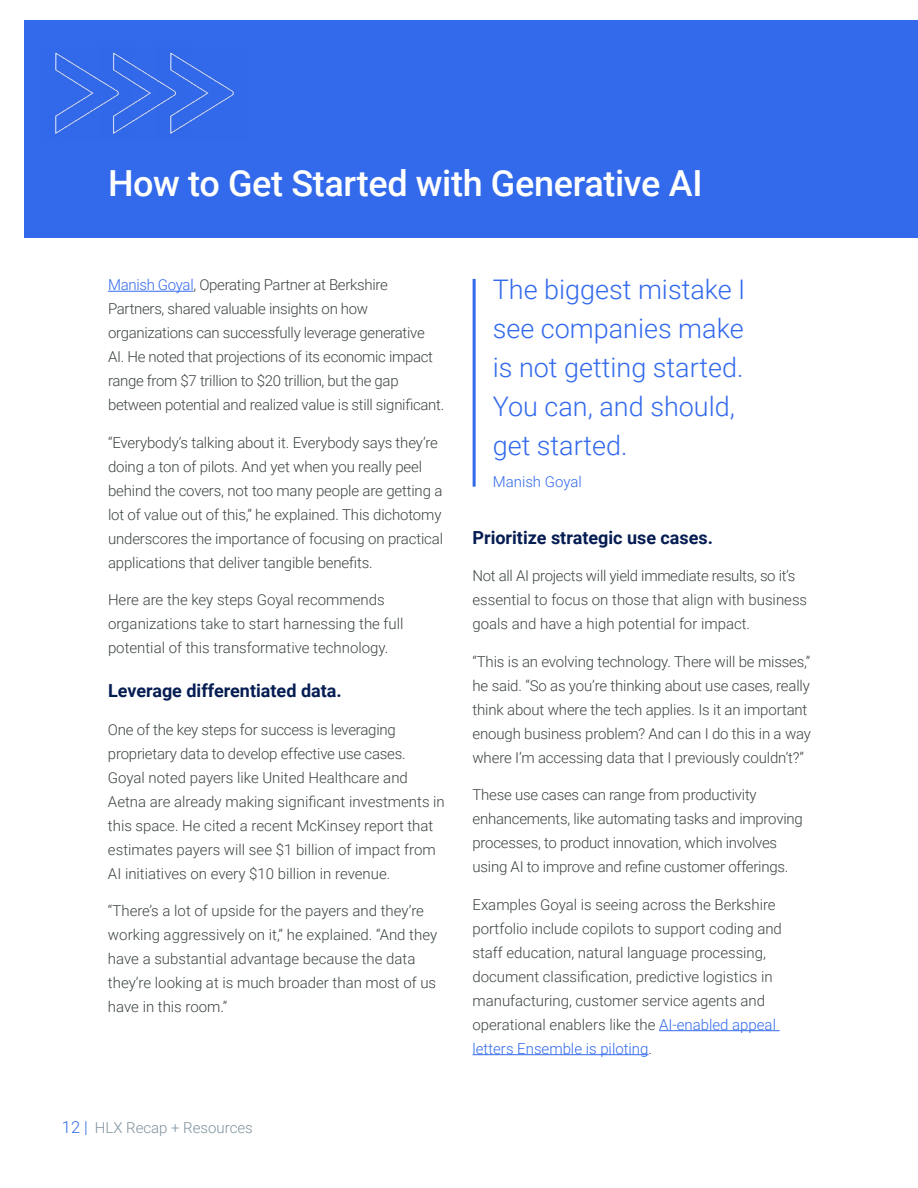
<style>
.page{position:relative;width:918px;height:1188px;background:#fff}
.page>*{position:absolute;margin:0;border:0;box-sizing:border-box;transform-origin:0 0}
.t1{font:500 36px "Roboto";letter-spacing:-.01em;color:#fff}
.t2{font:300 27px/39px "Roboto";color:#336aec}
.t3{font:700 18px "Roboto";color:#061d53}
.t4{font:300 15px/24px "Roboto";letter-spacing:-.01em;color:#3c4541}
.t5{font:300 15px "Roboto";color:#7f929d}
.t6{font:300 15px "Roboto";color:#336aec}
.s1{color:#336aec}
.s2{font-size:16.5px;color:#336aec}
</style>
<div class="page">
<div style="left:0;top:0;width:918px;height:238px;background:#336aec"></div>
<hr style="left:108px;top:291px;width:85px;height:1px;background:#336aec">
<hr style="left:473px;top:279px;width:3px;height:208px;background:#336aec">
<hr style="left:659px;top:1030px;width:121px;height:1px;background:#336aec">
<hr style="left:472px;top:1054px;width:177px;height:1px;background:#336aec">
<img style="left:54px;top:52px;width:45px;height:82px">
<img style="left:99px;top:52px;width:58px;height:82px">
<img style="left:157px;top:52px;width:78px;height:82px">
<div style="left:0;top:0;width:24px;height:1188px;background:#fff"></div>
<div style="left:0;top:0;width:918px;height:20px;background:#fff"></div>
<h1 class="t1" style="left:108px;top:158px;width:596px">How to Get Started with Generative AI</h1>
<p class="t4" style="left:108px;top:272px;width:338px"><span class="s1">Manish Goyal</span>, Operating Partner at Berkshire Partners, shared valuable insights on how organizations can successfully leverage generative AI. He noted that projections of its economic impact range from $7 trillion to $20 trillion, but the gap between potential and realized value is still significant.</p>
<p class="t4" style="left:108px;top:430px;width:337px">“Everybody’s talking about it. Everybody says they’re doing a ton of pilots. And yet when you really peel behind the covers, not too many people are getting a lot of value out of this,” he explained. This dichotomy underscores the importance of focusing on practical applications that deliver tangible benefits.</p>
<p class="t4" style="left:108px;top:587px;width:297px">Here are the key steps Goyal recommends organizations take to start harnessing the full potential of this transformative technology.</p>
<p class="t3" style="left:108px;top:678px;width:235px">Leverage differentiated data.</p>
<p class="t4" style="left:108px;top:717px;width:338px">One of the key steps for success is leveraging proprietary data to develop effective use cases.<br>Goyal noted payers like United Healthcare and Aetna are already making significant investments in this space. He cited a recent McKinsey report that estimates payers will see $1 billion of impact from AI initiatives on every $10 billion in revenue.</p>
<p class="t4" style="left:108px;top:898px;width:331px">“There’s a lot of upside for the payers and they’re working aggressively on it,” he explained. “And they have a substantial advantage because the data they’re looking at is much broader than most of us have in this room.”</p>
<p class="t5" style="left:62px;top:1117px;width:192px"><span class="s2">12 |</span> HLX Recap + Resources</p>
<h2 class="t2" style="left:493px;top:269px;width:254px">The biggest mistake I see companies make is not getting started.<br>You can, and should, get started.</h2>
<p class="t6" style="left:493px;top:471px;width:91px">Manish Goyal</p>
<p class="t3" style="left:472px;top:525px;width:242px">Prioritize strategic use cases.</p>
<p class="t4" style="left:472px;top:563px;width:336px">Not all AI projects will yield immediate results, so it’s essential to focus on those that align with business goals and have a high potential for impact.</p>
<p class="t4" style="left:472px;top:649px;width:340px">“This is an evolving technology. There will be misses,” he said. “So as you’re thinking about use cases, really think about where the tech applies. Is it an important enough business problem? And can I do this in a way where I’m accessing data that I previously couldn’t?”</p>
<p class="t4" style="left:472px;top:782px;width:332px">These use cases can range from productivity enhancements, like automating tasks and improving processes, to product innovation, which involves using AI to improve and refine customer offerings.</p>
<p class="t4" style="left:472px;top:892px;width:311px">Examples Goyal is seeing across the Berkshire portfolio include copilots to support coding and staff education, natural language processing, document classification, predictive logistics in manufacturing, customer service agents and operational enablers like the <span class="s1">AI-enabled appeal letters Ensemble is piloting</span>.</p>
</div>
